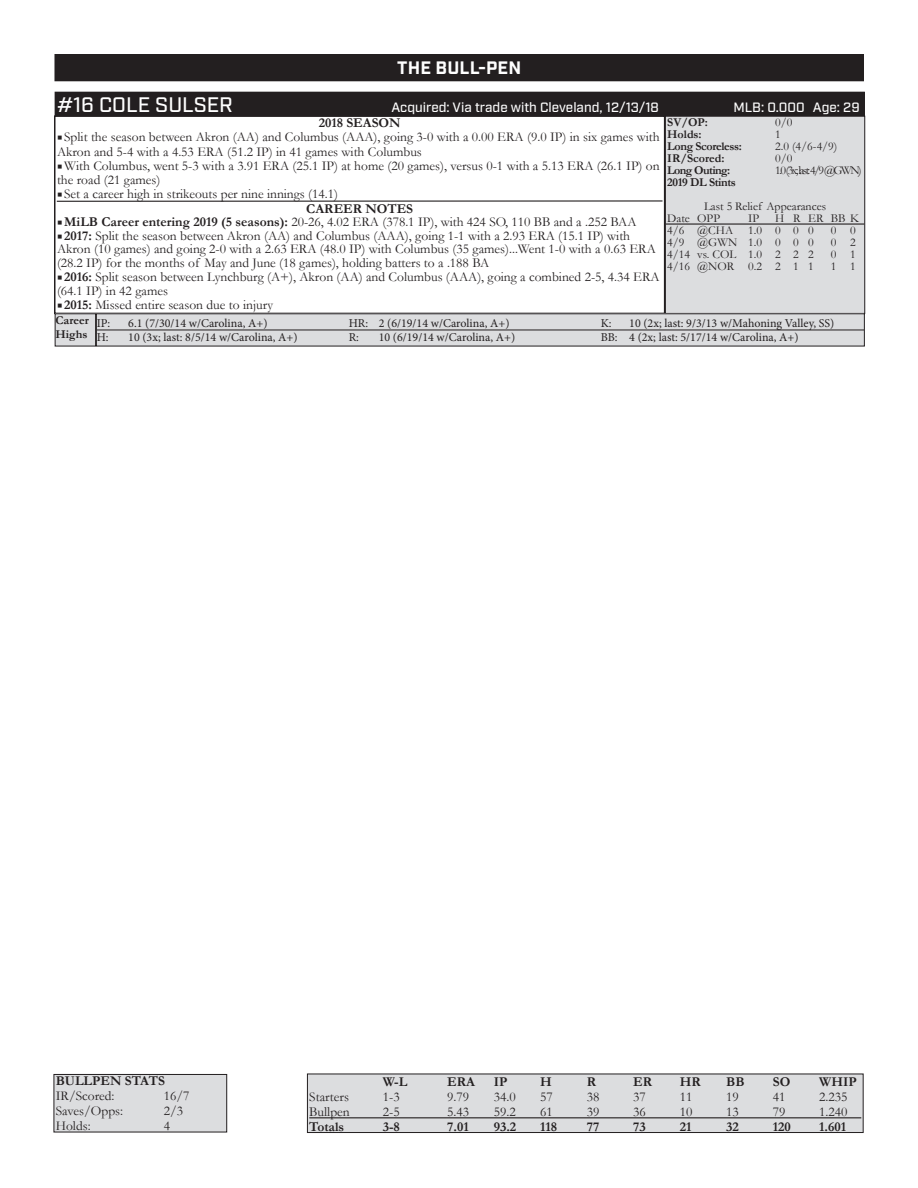
<style>
.page{position:relative;width:918px;height:1188px;background:#fff}
.page>*{position:absolute;margin:0;border:0;box-sizing:border-box;transform-origin:0 0}
.t1{font:500 21px "Industry";color:#fff}
.t2{font:700 18px "Industry";letter-spacing:.01em;color:#fff}
.t3{font:13.5px/14.2px "Garamond";color:#231f20}
.t4{font:700 13.5px "Garamond";color:#231f20}
.t5{font:500 13.5px "Industry";color:#fff}
.t6{font:12px "Minion Pro";color:#231f20}
.t7{font:12px "Garamond";color:#231f20}
.t8{font:700 12px "Garamond";letter-spacing:-.03em;color:#231f20}
.t9{font:12px "Garamond";letter-spacing:-.13em;color:#231f20}
.t10{font:700 12px "Garamond";letter-spacing:-.05em;color:#231f20}
.t11{font:700 12px "Garamond";color:#231f20}
.s1{font-family:"Minion Pro"}
.s2{font-weight:700}
</style>
<div class="page">
<div style="left:55px;top:55px;width:808px;height:26px;background:#231f20"></div>
<div style="left:54px;top:54px;width:810px;height:27px;border:2px solid #231f20"></div>
<div style="left:54px;top:115px;width:611px;height:199px;border:2px solid #231f20"></div>
<div style="left:665px;top:116px;width:200px;height:197px;background:#dcdddf"></div>
<hr style="left:666px;top:223px;width:198px;height:2px;background:#231f20">
<div style="left:665px;top:116px;width:200px;height:198px;border:1px solid #231f20"></div>
<div style="left:55px;top:92px;width:809px;height:24px;background:#231f20"></div>
<div style="left:55px;top:314px;width:41px;height:32px;background:#dcdddf"></div>
<div style="left:55px;top:313px;width:41px;height:33px;border:1px solid #231f20"></div>
<div style="left:96px;top:314px;width:768px;height:32px;background:#dcdddf"></div>
<hr style="left:97px;top:330px;width:767px;height:1px;background:#231f20">
<div style="left:96px;top:313px;width:769px;height:33px;border:1px solid #231f20"></div>
<hr style="left:57px;top:200px;width:606px;height:2px;background:#231f20">
<div style="left:307px;top:1074px;width:556px;height:59px;background:#dcdddf"></div>
<hr style="left:309px;top:1117px;width:552px;height:1px;background:#231f20">
<div style="left:307px;top:1074px;width:557px;height:59px;border:1px solid #231f20"></div>
<div style="left:54px;top:1074px;width:173px;height:58px;background:#dcdddf"></div>
<div style="left:54px;top:1074px;width:173px;height:58px;border:1px solid #231f20"></div>
<p class="t2" style="left:397px;top:57px;width:126px">THE BULL-PEN</p>
<p class="t1" style="left:57px;top:92px;width:178px">#16 COLE SULSER</p>
<p class="t5" style="left:392px;top:99px;width:269px">Acquired: Via trade with Cleveland, 12/13/18</p>
<p class="t5" style="left:733px;top:99px;width:128px">MLB: 0.000 Age: 29</p>
<p class="t8" style="left:667px;top:114px;width:42px">SV/OP:</p>
<p class="t7" style="left:775px;top:114px;width:19px">0/0</p>
<p class="t8" style="left:667px;top:126px;width:36px">Holds:</p>
<p class="t7" style="left:775px;top:126px;width:7px">1</p>
<p class="t8" style="left:667px;top:138px;width:76px">Long Scoreless:</p>
<p class="t7" style="left:775px;top:138px;width:64px">2.0 (4/6-4/9)</p>
<p class="t11" style="left:667px;top:150px;width:59px">IR/Scored:</p>
<p class="t7" style="left:775px;top:150px;width:19px">0/0</p>
<p class="t10" style="left:667px;top:162px;width:64px">Long Outing:</p>
<p class="t9" style="left:775px;top:162px;width:88px">1.0 (3x;last:4/9 @GWN)</p>
<p class="t8" style="left:667px;top:174px;width:70px">2019 DL Stints</p>
<p class="t7" style="left:704px;top:198px;width:124px">Last 5 Relief Appearances</p>
<p class="t7" style="left:667px;top:210px;width:54px">Date OPP</p>
<p class="t7" style="left:748px;top:210px;width:13px">IP</p>
<p class="t7" style="left:775px;top:210px;width:85px">H R ERBBK</p>
<p class="t7" style="left:667px;top:222px;width:67px">4/6 @CHA</p>
<p class="t7" style="left:748px;top:222px;width:67px">1.0 0 00</p>
<p class="t7" style="left:831px;top:222px;width:27px">0 0</p>
<p class="t7" style="left:667px;top:234px;width:148px">4/9 @GWN 1.0 0 0 0</p>
<p class="t7" style="left:831px;top:234px;width:27px">0 2</p>
<p class="t7" style="left:667px;top:246px;width:148px">4/14 vs. COL 1.0 2 2 2</p>
<p class="t7" style="left:831px;top:246px;width:27px">0 1</p>
<p class="t7" style="left:667px;top:258px;width:148px">4/16 @NOR 0.2 2 1 1</p>
<p class="t7" style="left:831px;top:258px;width:27px">1 1</p>
<p class="t4" style="left:319px;top:114px;width:83px">2018 SEASON</p>
<p class="t3" style="left:57px;top:130px;width:604px"><span class="s1">■</span> Split the season between Akron (AA) and Columbus (AAA), going 3-0 with a 0.00 ERA (9.0 IP) in six games with<br>Akron and 5-4 with a 4.53 ERA (51.2 IP) in 41 games with Columbus</p>
<p class="t3" style="left:57px;top:158px;width:604px"><span class="s1">■</span>With Columbus, went 5-3 with a 3.91 ERA (25.1 IP) at home (20 games), versus 0-1 with a 5.13 ERA (26.1 IP) on the road (21 games)</p>
<p class="t3" style="left:57px;top:187px;width:283px"><span class="s1">■</span> Set a career high in strikeouts per nine innings (14.1)</p>
<p class="t4" style="left:306px;top:199px;width:108px">CAREER NOTES</p>
<p class="t3" style="left:57px;top:215px;width:581px"><span class="s1">■</span><span class="s2">MiLB Career entering 2019 (5 seasons):</span> 20-26, 4.02 ERA (378.1 IP), with 424 SO, 110 BB and a .252 BAA</p>
<p class="t3" style="left:57px;top:228px;width:600px;line-height:13.5px"><span class="s1">■</span> <span class="s2">2017:</span> Split the season between Akron (AA) and Columbus (AAA), going 1-1 with a 2.93 ERA (15.1 IP) with<br>Akron (10 games) and going 2-0 with a 2.63 ERA (48.0 IP) with Columbus (35 games)...Went 1-0 with a 0.63 ERA (28.2 IP) for the months of May and June (18 games), holding batters to a .188 BA</p>
<p class="t3" style="left:57px;top:269px;width:604px"><span class="s1">■</span> <span class="s2">2016:</span> Split season between Lynchburg (A+), Akron (AA) and Columbus (AAA), going a combined 2-5, 4.34 ERA (64.1 IP) in 42 games</p>
<p class="t3" style="left:57px;top:298px;width:218px"><span class="s1">■</span> <span class="s2">2015:</span> Missed entire season due to injury</p>
<p class="t8" style="left:56px;top:312px;width:35px">Career</p>
<p class="t8" style="left:56px;top:326px;width:33px">Highs</p>
<p class="t6" style="left:97px;top:315px;width:15px">IP:</p>
<p class="t6" style="left:128px;top:315px;width:141px">6.1 (7/30/14 w/Carolina, A+)</p>
<p class="t6" style="left:349px;top:315px;width:162px">HR: 2 (6/19/14 w/Carolina, A+)</p>
<p class="t6" style="left:601px;top:315px;width:12px">K:</p>
<p class="t6" style="left:629px;top:315px;width:207px">10 (2x; last: 9/3/13 w/Mahoning Valley, SS)</p>
<p class="t6" style="left:97px;top:330px;width:13px">H:</p>
<p class="t6" style="left:128px;top:330px;width:171px">10 (3x; last: 8/5/14 w/Carolina, A+)</p>
<p class="t6" style="left:349px;top:330px;width:12px">R:</p>
<p class="t6" style="left:379px;top:330px;width:138px">10 (6/19/14 w/Carolina, A+)</p>
<p class="t6" style="left:601px;top:330px;width:199px">BB: 4 (2x; last: 5/17/14 w/Carolina, A+)</p>
<p class="t4" style="left:56px;top:1072px;width:111px">BULLPEN STATS</p>
<p class="t3" style="left:56px;top:1088px;width:60px">IR/Scored:</p>
<p class="t3" style="left:164px;top:1088px;width:27px">16/7</p>
<p class="t3" style="left:56px;top:1103px;width:69px">Saves/Opps:</p>
<p class="t3" style="left:164px;top:1103px;width:21px">2/3</p>
<p class="t3" style="left:56px;top:1118px;width:36px">Holds:</p>
<p class="t3" style="left:164px;top:1118px;width:8px">4</p>
<p class="t4" style="left:383px;top:1072px;width:26px">W-L</p>
<p class="t4" style="left:447px;top:1072px;width:29px">ERA</p>
<p class="t4" style="left:494px;top:1072px;width:15px">IP</p>
<p class="t4" style="left:540px;top:1072px;width:13px">H</p>
<p class="t4" style="left:587px;top:1072px;width:11px">R</p>
<p class="t4" style="left:633px;top:1072px;width:20px">ER</p>
<p class="t4" style="left:680px;top:1072px;width:23px">HR</p>
<p class="t4" style="left:726px;top:1072px;width:20px">BB</p>
<p class="t4" style="left:773px;top:1072px;width:19px">SO</p>
<p class="t4" style="left:819px;top:1072px;width:39px">WHIP</p>
<p class="t3" style="left:309px;top:1089px;width:41px">Starters</p>
<p class="t3" style="left:383px;top:1089px;width:18px">1-3</p>
<p class="t3" style="left:447px;top:1089px;width:23px">9.79</p>
<p class="t3" style="left:494px;top:1089px;width:23px">34.0</p>
<p class="t3" style="left:540px;top:1089px;width:14px">57</p>
<p class="t3" style="left:587px;top:1089px;width:14px">38</p>
<p class="t3" style="left:633px;top:1089px;width:14px">37</p>
<p class="t3" style="left:680px;top:1089px;width:14px">11</p>
<p class="t3" style="left:726px;top:1089px;width:14px">19</p>
<p class="t3" style="left:773px;top:1089px;width:14px">41</p>
<p class="t3" style="left:819px;top:1089px;width:30px">2.235</p>
<p class="t3" style="left:309px;top:1104px;width:42px">Bullpen</p>
<p class="t3" style="left:383px;top:1104px;width:18px">2-5</p>
<p class="t3" style="left:447px;top:1104px;width:23px">5.43</p>
<p class="t3" style="left:494px;top:1104px;width:23px">59.2</p>
<p class="t3" style="left:540px;top:1104px;width:14px">61</p>
<p class="t3" style="left:587px;top:1104px;width:14px">39</p>
<p class="t3" style="left:633px;top:1104px;width:14px">36</p>
<p class="t3" style="left:680px;top:1104px;width:14px">10</p>
<p class="t3" style="left:726px;top:1104px;width:14px">13</p>
<p class="t3" style="left:773px;top:1104px;width:14px">79</p>
<p class="t3" style="left:819px;top:1104px;width:30px">1.240</p>
<p class="t4" style="left:309px;top:1117px;width:36px">Totals</p>
<p class="t4" style="left:383px;top:1117px;width:19px">3-8</p>
<p class="t4" style="left:447px;top:1117px;width:23px">7.01</p>
<p class="t4" style="left:494px;top:1117px;width:24px">93.2</p>
<p class="t4" style="left:540px;top:1117px;width:19px">118</p>
<p class="t4" style="left:587px;top:1117px;width:14px">77</p>
<p class="t4" style="left:633px;top:1117px;width:14px">73</p>
<p class="t4" style="left:680px;top:1117px;width:13px">21</p>
<p class="t4" style="left:726px;top:1117px;width:14px">32</p>
<p class="t4" style="left:773px;top:1117px;width:20px">120</p>
<p class="t4" style="left:819px;top:1117px;width:28px">1.601</p>
</div>
